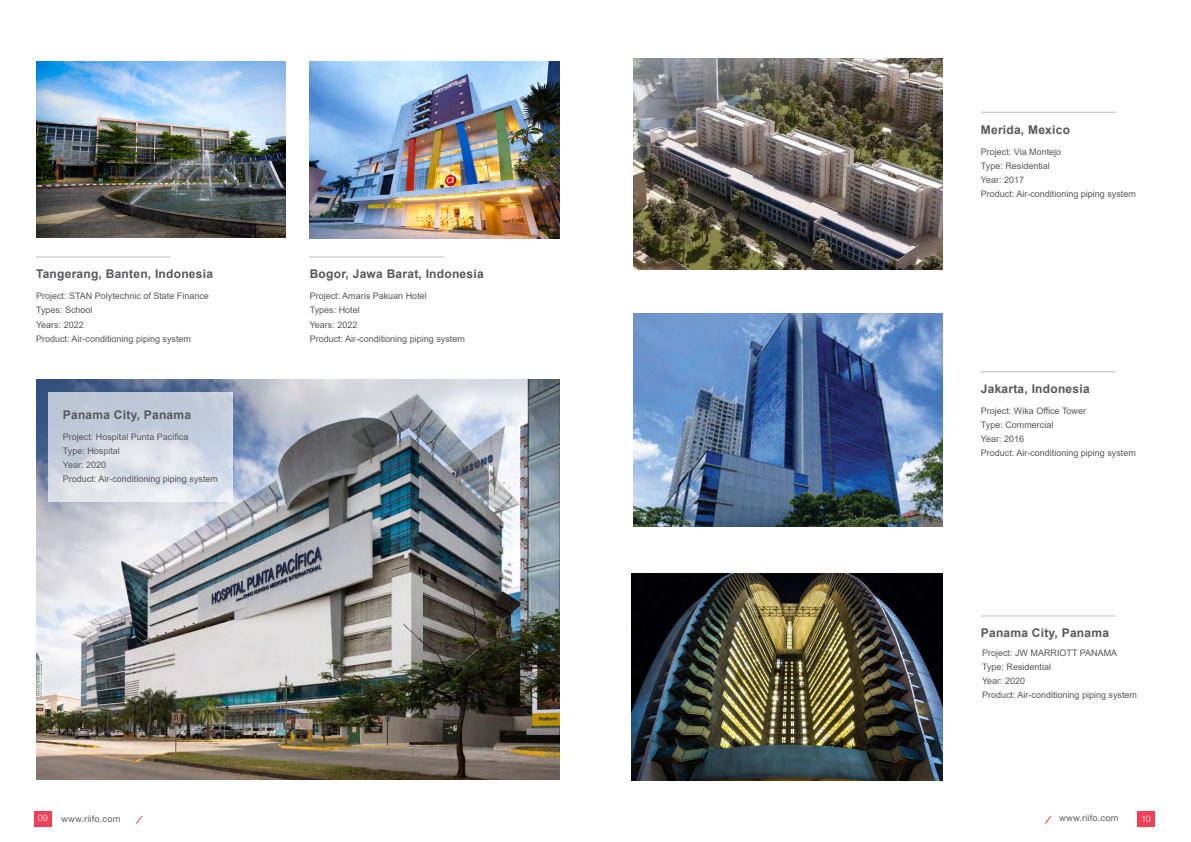
<style>
.page{position:relative;width:1191px;height:842px;background:#fff}
.page>*{position:absolute;margin:0;border:0;box-sizing:border-box;transform-origin:0 0}
.t1{font:700 12px "Arial";letter-spacing:.02em;color:#58585b}
.t2{font:9px/14px "Arial";color:#58585b}
.t3{font:9px "Helvetica Neue";letter-spacing:.02em;color:#58585b}
.t4{font:300 9px "Helvetica Neue";color:#fff}
</style>
<div class="page">
<svg style="left:136px;top:816px;width:7px;height:8px"></svg>
<div style="left:34px;top:811px;width:17px;height:16px;background:#ef4055"></div>
<svg style="left:1045px;top:816px;width:6px;height:8px"></svg>
<div style="left:1137px;top:811px;width:17px;height:16px;background:#ef4055"></div>
<img style="left:633px;top:59px;width:309px;height:210px">
<hr style="left:980px;top:112px;width:135px;height:1px;background:#bcbec0">
<hr style="left:980px;top:371px;width:135px;height:1px;background:#bcbec0">
<img style="left:633px;top:313px;width:309px;height:213px">
<img style="left:631px;top:573px;width:311px;height:207px">
<hr style="left:980px;top:616px;width:135px;height:1px;background:#bcbec0">
<img style="left:36px;top:379px;width:523px;height:400px">
<img style="left:36px;top:61px;width:250px;height:176px">
<img style="left:310px;top:61px;width:249px;height:177px">
<hr style="left:36px;top:257px;width:135px;height:1px;background:#bcbec0">
<hr style="left:310px;top:257px;width:134px;height:1px;background:#bcbec0">
<svg style="left:48px;top:392px;width:184px;height:110px;background:#d0d7e2"></svg>
<h1 class="t1" style="left:36px;top:266px;width:178px">Tangerang, Banten, Indonesia</h1>
<p class="t2" style="left:36px;top:289px;width:174px">Project: STAN Polytechnic of State Finance<br>Types: School<br>Years: 2022<br>Product: Air-conditioning piping system</p>
<h1 class="t1" style="left:63px;top:406px;width:130px">Panama City, Panama</h1>
<p class="t2" style="left:63px;top:430px;width:157px">Project: Hospital Punta Pacifica<br>Type: Hospital<br>Year: 2020<br>Product: Air-conditioning piping system</p>
<h1 class="t1" style="left:310px;top:266px;width:175px">Bogor, Jawa Barat, Indonesia</h1>
<p class="t2" style="left:310px;top:289px;width:157px">Project: Amaris Pakuan Hotel<br>Types: Hotel<br>Years: 2022<br>Product: Air-conditioning piping system</p>
<h1 class="t1" style="left:980px;top:121px;width:91px">Merida, Mexico</h1>
<p class="t2" style="left:980px;top:144px;width:157px">Project: Via Montejo<br>Type: Residential<br>Year: 2017<br>Product: Air-conditioning piping system</p>
<h1 class="t1" style="left:980px;top:380px;width:110px">Jakarta, Indonesia</h1>
<p class="t2" style="left:980px;top:404px;width:157px">Project: Wika Office Tower<br>Type: Commercial<br>Year: 2016<br>Product: Air-conditioning piping system</p>
<h1 class="t1" style="left:980px;top:625px;width:130px">Panama City, Panama</h1>
<p class="t2" style="left:982px;top:646px;width:157px">Project: JW MARRIOTT PANAMA<br>Type: Residential<br>Year: 2020<br>Product: Air-conditioning piping system</p>
<p class="t4" style="left:38px;top:813px;width:12px">09</p>
<p class="t3" style="left:61px;top:813px;width:61px">www.riifo.com</p>
<p class="t3" style="left:1059px;top:812px;width:61px">www.riifo.com</p>
<p class="t4" style="left:1141px;top:813px;width:11px">10</p>
</div>
